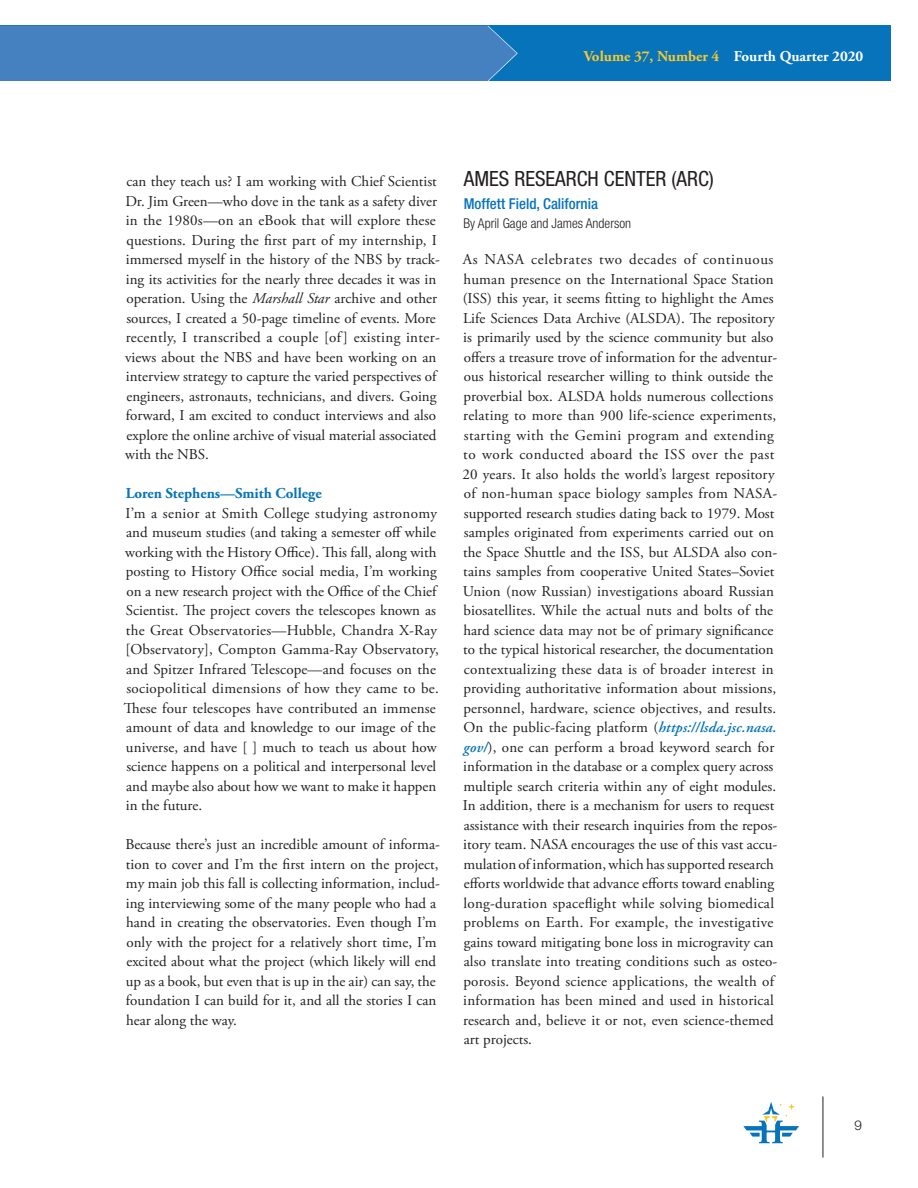
<style>
.page{position:relative;width:918px;height:1188px;background:#fff}
.page>*{position:absolute;margin:0;border:0;box-sizing:border-box;transform-origin:0 0}
.t1{font:condensed 21px "Helvetica Neue LT Std";color:#231f20}
.Body{font:15px/19.5px "Adobe Garamond Pro";color:#231f20}
.t2{font:700 15px "Adobe Garamond Pro";color:#fff}
.t3{font:700 15px "Adobe Garamond Pro";color:#0673ba}
.H3_-_under_Heading{font:500 condensed 15px "Helvetica Neue LT Std";color:#0673ba}
.Credits{font:300 condensed 13.5px "Helvetica Neue LT Std";color:#231f20}
.t4{font:300 13.5px "Helvetica Neue LT Std";color:#231f20}
.s1{color:#fac82f}
.s2{font-style:italic}
.s3{font-weight:600;font-style:italic;color:#0673ba}
</style>
<div class="page">
<div style="left:0;top:26px;width:891px;height:55px;background:#0673ba"></div>
<hr style="left:823px;top:1097px;width:1px;height:60px;background:#231f20">
<div style="left:0;top:26px;width:518px;height:55px;background:#4580c1"></div>
<svg style="left:743px;top:1102px;width:56px;height:41px"></svg>
<p class="t2" style="left:584px;top:47px;width:281px"><span class="s1">Volume 37, Number 4</span> Fourth Quarter 2020</p>
<p class="Body" style="left:125px;top:172px;width:316px">can they teach us? I am working with Chief Scientist Dr. Jim Green—who dove in the tank as a safety diver in the 1980s—on an eBook that will explore these questions. During the first part of my internship, I immersed myself in the history of the NBS by track&shy;ing its activities for the nearly three decades it was in operation. Using the <span class="s2">Marshall Star</span> archive and other sources, I created a 50-page timeline of events. More recently, I transcribed a couple [of ] existing inter&shy;views about the NBS and have been working on an interview strategy to capture the varied perspectives of engineers, astronauts, technicians, and divers. Going forward, I am excited to conduct interviews and also explore the online archive of visual material associated with the NBS.</p>
<h4 class="t3" style="left:126px;top:485px;width:198px">Loren Stephens—Smith College</h4>
<p class="Body" style="left:124px;top:504px;width:317px">I’m a senior at Smith College studying astronomy and museum studies (and taking a semester off while working with the History Office). This fall, along with posting to History Office social media, I’m working on a new research project with the Office of the Chief Scientist. The project covers the telescopes known as the Great Observatories—Hubble, Chandra X-Ray [Observatory], Compton Gamma-Ray Observatory, and Spitzer Infrared Telescope—and focuses on the sociopolitical dimensions of how they came to be.<br>These four telescopes have contributed an immense amount of data and knowledge to our image of the universe, and have [ ] much to teach us about how science happens on a political and interpersonal level and maybe also about how we want to make it happen in the future.</p>
<p class="Body" style="left:125px;top:835px;width:316px">Because there’s just an incredible amount of informa&shy;tion to cover and I’m the first intern on the project, my main job this fall is collecting information, includ&shy;ing interviewing some of the many people who had a hand in creating the observatories. Even though I’m only with the project for a relatively short time, I’m excited about what the project (which likely will end up as a book, but even that is up in the air) can say, the foundation I can build for it, and all the stories I can hear along the way.</p>
<h2 class="t1" style="left:464px;top:166px;width:252px">AMES RESEARCH CENTER (ARC)</h2>
<h3 class="H3_-_under_Heading" style="left:464px;top:194px;width:136px">Moffett Field, California</h3>
<p class="Credits" style="left:464px;top:215px;width:169px">By April Gage and James Anderson</p>
<p class="Body" style="left:462px;top:250px;width:316px">As NASA celebrates two decades of continuous human presence on the International Space Station (ISS) this year, it seems fitting to highlight the Ames Life Sciences Data Archive (ALSDA). The repository is primarily used by the science community but also offers a treasure trove of information for the adventur&shy;ous historical researcher willing to think outside the proverbial box. ALSDA holds numerous collections relating to more than 900 life-science experiments, starting with the Gemini program and extending to work conducted aboard the ISS over the past 20 years. It also holds the world’s largest repository of non-human space biology samples from NASA&shy;supported research studies dating back to 1979. Most samples originated from experiments carried out on the Space Shuttle and the ISS, but ALSDA also con&shy;tains samples from cooperative United States–Soviet Union (now Russian) investigations aboard Russian biosatellites. While the actual nuts and bolts of the hard science data may not be of primary significance to the typical historical researcher, the documentation contextualizing these data is of broader interest in providing authoritative information about missions, personnel, hardware, science objectives, and results.<br>On the public-facing platform (<span class="s3">https://lsda.jsc.nasa. gov/</span>), one can perform a broad keyword search for information in the database or a complex query across multiple search criteria within any of eight modules.<br>In addition, there is a mechanism for users to request assistance with their research inquiries from the repos&shy;itory team. NASA encourages the use of this vast accu&shy;mulation of information, which has supported research efforts worldwide that advance efforts toward enabling long-duration spaceflight while solving biomedical problems on Earth. For example, the investigative gains toward mitigating bone loss in microgravity can also translate into treating conditions such as osteo&shy;porosis. Beyond science applications, the wealth of information has been mined and used in historical research and, believe it or not, even science-themed art projects.</p>
<p class="t4" style="left:855px;top:1117px;width:9px">9</p>
</div>
